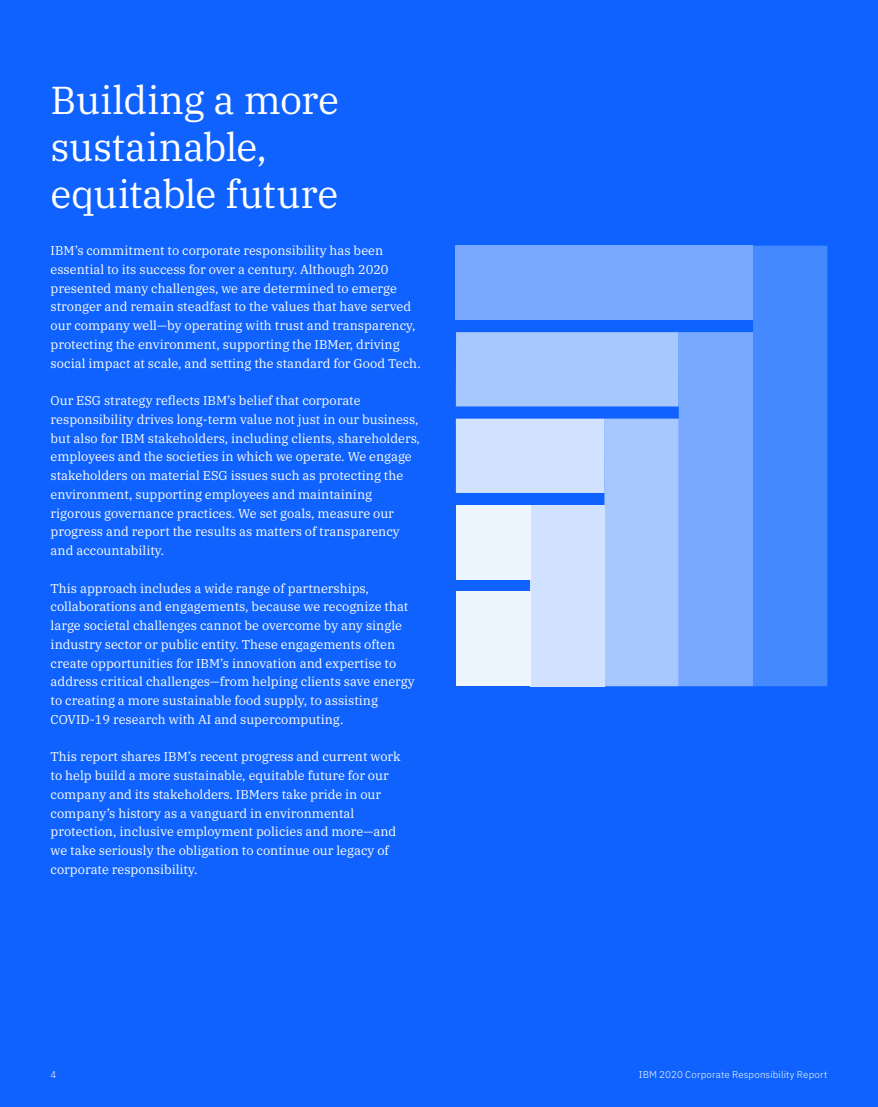
<style>
.page{position:relative;width:878px;height:1107px;background:#0f62fe}
.page>*{position:absolute;margin:0;border:0;box-sizing:border-box;transform-origin:0 0}
.t1{font:39px/47px "IBM Plex Serif";letter-spacing:-.01em;color:#fff}
.t2{font:12.75px/18.8px "IBM Plex Serif";color:#fff}
.t3{font:300 9.75px "IBM Plex Sans";letter-spacing:.015em;color:#fff}
</style>
<div class="page">
<div style="left:678px;top:332px;width:75px;height:354px;background:#78a9ff"></div>
<div style="left:753px;top:246px;width:74px;height:440px;background:#4589ff"></div>
<div style="left:604px;top:419px;width:74px;height:267px;background:#a6c8ff"></div>
<div style="left:530px;top:505px;width:74px;height:181px;background:#d0e2ff"></div>
<div style="left:456px;top:505px;width:74px;height:74px;background:#edf5ff"></div>
<div style="left:456px;top:419px;width:148px;height:74px;background:#d0e2ff"></div>
<div style="left:456px;top:332px;width:222px;height:74px;background:#a6c8ff"></div>
<div style="left:456px;top:246px;width:297px;height:74px;background:#78a9ff"></div>
<div style="left:456px;top:592px;width:74px;height:94px;background:#edf5ff"></div>
<h1 class="t1" style="left:51px;top:74px;width:290px">Building a more sustainable, equitable future</h1>
<p class="t2" style="left:51px;top:240px;width:371px">IBM’s commitment to corporate responsibility has been essential to its success for over a century. Although 2020 presented many challenges, we are determined to emerge stronger and remain steadfast to the values that have served our company well—by operating with trust and transparency, protecting the environment, supporting the IBMer, driving social impact at scale, and setting the standard for Good Tech.</p>
<p class="t2" style="left:51px;top:390px;width:371px">Our ESG strategy reflects IBM’s belief that corporate responsibility drives long-term value not just in our business, but also for IBM stakeholders, including clients, shareholders, employees and the societies in which we operate. We engage stakeholders on material ESG issues such as protecting the environment, supporting employees and maintaining rigorous governance practices. We set goals, measure our progress and report the results as matters of transparency and accountability.</p>
<p class="t2" style="left:51px;top:578px;width:365px">This approach includes a wide range of partnerships, collaborations and engagements, because we recognize that large societal challenges cannot be overcome by any single industry sector or public entity. These engagements often create opportunities for IBM’s innovation and expertise to address critical challenges—from helping clients save energy to creating a more sustainable food supply, to assisting COVID-19 research with AI and supercomputing.</p>
<p class="t2" style="left:51px;top:746px;width:351px">This report shares IBM’s recent progress and current work to help build a more sustainable, equitable future for our company and its stakeholders. IBMers take pride in our company’s history as a vanguard in environmental protection, inclusive employment policies and more—and we take seriously the obligation to continue our legacy of corporate responsibility.</p>
<p class="t3" style="left:51px;top:1067px;width:7px">4</p>
<p class="t3" style="left:638px;top:1067px;width:190px">IBM 2020 Corporate Responsibility Report</p>
</div>
